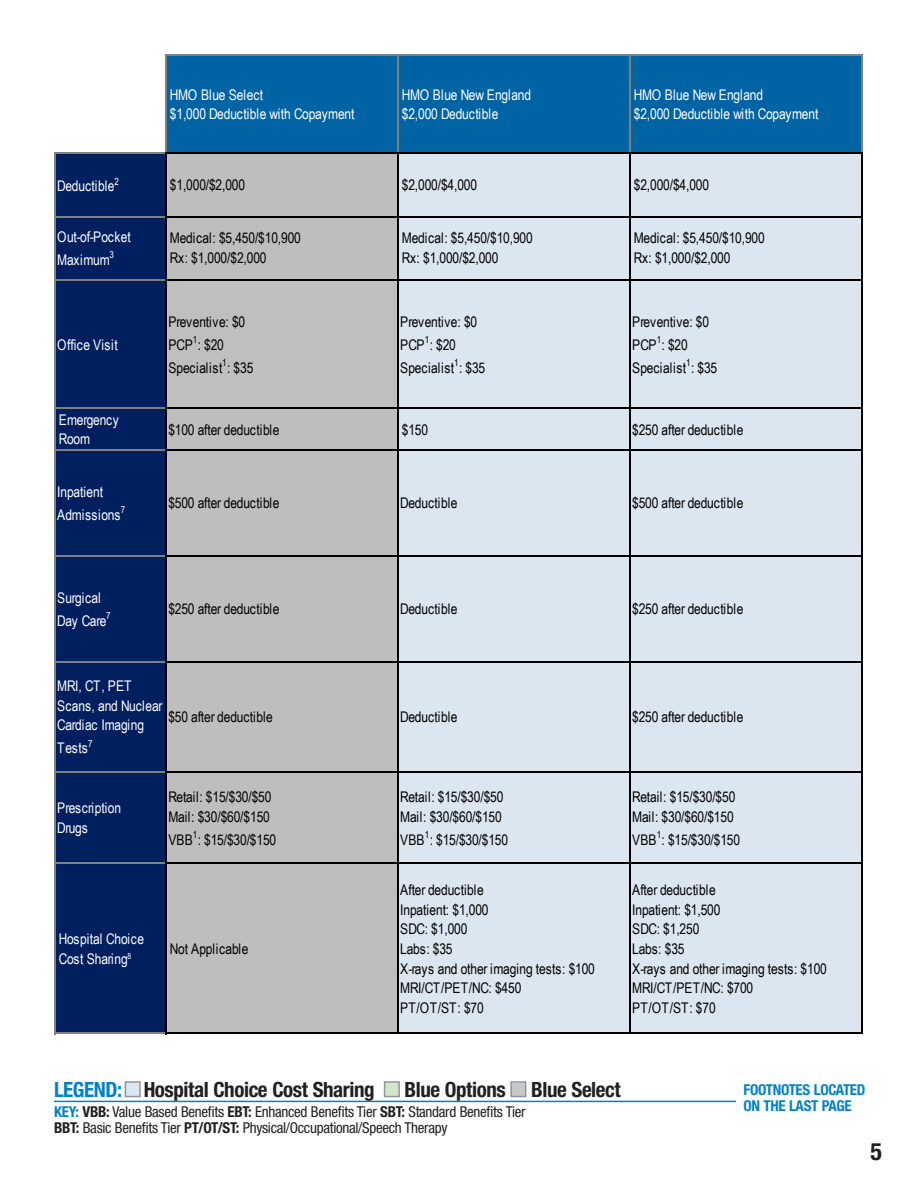
<style>
.page{position:relative;width:918px;height:1188px;background:#fff}
.page>*{position:absolute;margin:0;border:0;box-sizing:border-box;transform-origin:0 0}
.t1{font:700 condensed 24px "Helvetica Neue LT Std";color:#231f20}
.text{font:700 condensed 21px "Helvetica Neue LT Std";letter-spacing:-.02em;color:#231f20}
.text-2{font:condensed 15px/16.5px "Helvetica Neue LT Std";letter-spacing:-.02em;color:#231f20}
.text-3{font:700 condensed 15px/16.5px "Helvetica Neue LT Std";letter-spacing:-.02em;color:#0082c8}
.t2{font:14.7px/19.6px "Arial Narrow";letter-spacing:-.01em;color:#000}
.t3{font:14.7px/19.6px "Arial Narrow";letter-spacing:-.01em;color:#fff}
.t4{font:14.7px "Arial Narrow";letter-spacing:.035em;color:#fff}
.s1{color:#0082c8}
.s2{color:#dce6f1}
.s3{color:#d1e7c6}
.s4{color:#c7c8ca}
.s5{font-weight:700;color:#0082c8}
.s6{font-weight:700}
</style>
<div class="page">
<hr style="left:54px;top:1101px;width:864px;height:1px;background:#0082c8">
<div style="left:125px;top:1081px;width:16px;height:16px;border:2px solid #939598"></div>
<div style="left:384px;top:1081px;width:16px;height:16px;border:2px solid #939598"></div>
<div style="left:510px;top:1081px;width:16px;height:16px;border:2px solid #939598"></div>
<div style="left:737px;top:1084px;width:181px;height:50px;background:#fff"></div>
<div style="left:165px;top:56px;width:698px;height:98px;background:#0063a3"></div>
<div style="left:56px;top:152px;width:111px;height:129px;background:#001f5f"></div>
<div style="left:165px;top:152px;width:234px;height:129px;background:#bebebe"></div>
<div style="left:397px;top:152px;width:465px;height:129px;background:#dce6f0"></div>
<div style="left:56px;top:279px;width:111px;height:129px;background:#001f5f"></div>
<div style="left:165px;top:279px;width:234px;height:129px;background:#bfbfbf"></div>
<div style="left:397px;top:279px;width:465px;height:129px;background:#dce6f0"></div>
<div style="left:56px;top:407px;width:111px;height:44px;background:#001f5f"></div>
<div style="left:165px;top:407px;width:234px;height:44px;background:#bebebe"></div>
<div style="left:397px;top:407px;width:465px;height:44px;background:#dce6f0"></div>
<div style="left:56px;top:449px;width:111px;height:324px;background:#001f5f"></div>
<div style="left:165px;top:449px;width:234px;height:324px;background:#bebebe"></div>
<div style="left:397px;top:449px;width:234px;height:324px;background:#dce6f0"></div>
<div style="left:629px;top:449px;width:234px;height:324px;background:#dce6f0"></div>
<div style="left:56px;top:771px;width:111px;height:263px;background:#001f5f"></div>
<div style="left:165px;top:771px;width:234px;height:263px;background:#bebebe"></div>
<div style="left:397px;top:771px;width:465px;height:263px;background:#dce6f0"></div>
<hr style="left:56px;top:152px;width:109px;height:2px;background:#808080">
<hr style="left:165px;top:54px;width:2px;height:98px;background:#808080">
<hr style="left:397px;top:56px;width:2px;height:96px;background:#808080">
<hr style="left:629px;top:56px;width:2px;height:96px;background:#808080">
<hr style="left:861px;top:56px;width:2px;height:96px;background:#808080">
<hr style="left:56px;top:216px;width:109px;height:1px;background:#808080">
<hr style="left:56px;top:279px;width:109px;height:2px;background:#808080">
<hr style="left:56px;top:407px;width:109px;height:1px;background:#808080">
<hr style="left:56px;top:449px;width:109px;height:2px;background:#808080">
<hr style="left:56px;top:555px;width:109px;height:2px;background:#808080">
<hr style="left:56px;top:662px;width:109px;height:1px;background:#808080">
<hr style="left:56px;top:771px;width:109px;height:2px;background:#808080">
<hr style="left:56px;top:863px;width:109px;height:1px;background:#808080">
<hr style="left:56px;top:1032px;width:109px;height:2px;background:#808080">
<hr style="left:165px;top:152px;width:2px;height:882px;background:#000">
<hr style="left:397px;top:154px;width:2px;height:880px;background:#000">
<hr style="left:629px;top:154px;width:2px;height:880px;background:#000">
<hr style="left:861px;top:154px;width:2px;height:880px;background:#000">
<hr style="left:54px;top:152px;width:2px;height:882px;background:#808080">
<hr style="left:167px;top:54px;width:696px;height:2px;background:#808080">
<hr style="left:167px;top:152px;width:696px;height:2px;background:#000">
<hr style="left:167px;top:216px;width:696px;height:1px;background:#000">
<hr style="left:167px;top:279px;width:696px;height:2px;background:#000">
<hr style="left:167px;top:407px;width:696px;height:1px;background:#000">
<hr style="left:167px;top:449px;width:696px;height:2px;background:#000">
<hr style="left:167px;top:555px;width:696px;height:2px;background:#000">
<hr style="left:167px;top:662px;width:696px;height:1px;background:#000">
<hr style="left:167px;top:771px;width:696px;height:2px;background:#000">
<hr style="left:167px;top:863px;width:696px;height:1px;background:#000">
<hr style="left:167px;top:1032px;width:696px;height:2px;background:#000">
<p class="t3" style="left:170px;top:84px;width:186px">HMO Blue Select<br>$1,000 Deductible with Copayment</p>
<p class="t3" style="left:402px;top:84px;width:131px">HMO Blue New England $2,000 Deductible</p>
<p class="t3" style="left:634px;top:84px;width:186px">HMO Blue New England<br>$2,000 Deductible with Copayment</p>
<p class="t3" style="left:57px;top:176px;width:63px">Deductible<sup>2</sup></p>
<p class="t2" style="left:170px;top:174px;width:77px">$1,000/$2,000</p>
<p class="t2" style="left:402px;top:174px;width:77px">$2,000/$4,000</p>
<p class="t2" style="left:634px;top:174px;width:77px">$2,000/$4,000</p>
<p class="t3" style="left:57px;top:225px;width:75px;line-height:22.8px">Out-of-Pocket<br>Maximum<sup>3</sup></p>
<p class="t2" style="left:170px;top:228px;width:133px">Medical: $5,450/$10,900<br>Rx: $1,000/$2,000</p>
<p class="t2" style="left:402px;top:228px;width:133px">Medical: $5,450/$10,900<br>Rx: $1,000/$2,000</p>
<p class="t2" style="left:634px;top:228px;width:133px">Medical: $5,450/$10,900<br>Rx: $1,000/$2,000</p>
<p class="t4" style="left:57px;top:334px;width:62px">Office Visit</p>
<p class="t2" style="left:168px;top:310px;width:87px;line-height:22.8px">Preventive: $0<br>PCP<sup>1</sup>: $20<br>Specialist<sup>1</sup>: $35</p>
<p class="t2" style="left:400px;top:310px;width:87px;line-height:22.8px">Preventive: $0<br>PCP<sup>1</sup>: $20<br>Specialist<sup>1</sup>: $35</p>
<p class="t2" style="left:632px;top:310px;width:87px;line-height:22.8px">Preventive: $0<br>PCP<sup>1</sup>: $20<br>Specialist<sup>1</sup>: $35</p>
<p class="t3" style="left:59px;top:409px;width:61px">Emergency<br>Room</p>
<p class="t2" style="left:168px;top:419px;width:113px">$100 after deductible</p>
<p class="t2" style="left:402px;top:419px;width:28px">$150</p>
<p class="t2" style="left:632px;top:419px;width:113px">$250 after deductible</p>
<p class="t3" style="left:57px;top:480px;width:70px;line-height:22.8px">Inpatient<br>Admissions<sup>7</sup></p>
<p class="t2" style="left:168px;top:493px;width:113px">$500 after deductible</p>
<p class="t2" style="left:400px;top:493px;width:59px">Deductible</p>
<p class="t2" style="left:632px;top:493px;width:113px">$500 after deductible</p>
<p class="t3" style="left:57px;top:586px;width:55px;line-height:22.8px">Surgical<br>Day Care<sup>7</sup></p>
<p class="t2" style="left:168px;top:599px;width:113px">$250 after deductible</p>
<p class="t2" style="left:400px;top:599px;width:59px">Deductible</p>
<p class="t2" style="left:632px;top:599px;width:113px">$250 after deductible</p>
<p class="t3" style="left:57px;top:675px;width:107px">MRI, CT, PET<br>Scans, and Nuclear<br>Cardiac Imaging</p>
<p class="t3" style="left:57px;top:738px;width:37px">Tests<sup>7</sup></p>
<p class="t2" style="left:168px;top:706px;width:106px">$50 after deductible</p>
<p class="t2" style="left:400px;top:706px;width:59px">Deductible</p>
<p class="t2" style="left:632px;top:706px;width:113px">$250 after deductible</p>
<p class="t3" style="left:57px;top:798px;width:65px">Prescription<br>Drugs</p>
<p class="t2" style="left:168px;top:787px;width:105px">Retail: $15/$30/$50<br>Mail: $30/$60/$150</p>
<p class="t2" style="left:168px;top:829px;width:109px">VBB<sup>1</sup>: $15/$30/$150</p>
<p class="t3" style="left:59px;top:929px;width:87px">Hospital Choice<br>Cost Sharing<sup>8</sup></p>
<p class="t2" style="left:170px;top:938px;width:80px">Not Applicable</p>
<p class="t2" style="left:400px;top:787px;width:105px">Retail: $15/$30/$50<br>Mail: $30/$60/$150</p>
<p class="t2" style="left:400px;top:829px;width:109px">VBB<sup>1</sup>: $15/$30/$150</p>
<p class="t2" style="left:632px;top:787px;width:105px">Retail: $15/$30/$50<br>Mail: $30/$60/$150</p>
<p class="t2" style="left:632px;top:829px;width:109px">VBB<sup>1</sup>: $15/$30/$150</p>
<p class="t2" style="left:400px;top:880px;width:196px">After deductible<br>Inpatient: $1,000<br>SDC: $1,000<br>Labs: $35<br>X-rays and other imaging tests: $100<br>MRI/CT/PET/NC: $450<br>PT/OT/ST: $70</p>
<p class="t2" style="left:632px;top:880px;width:196px">After deductible<br>Inpatient: $1,500<br>SDC: $1,250<br>Labs: $35<br>X-rays and other imaging tests: $100<br>MRI/CT/PET/NC: $700<br>PT/OT/ST: $70</p>
<p class="text" style="left:54px;top:1077px;width:568px"><span class="s1">LEGEND:</span><span class="s2">■</span> Hospital Choice Cost Sharing <span class="s3">■</span> Blue Options <span class="s4">■</span> Blue Select</p>
<p class="text-2" style="left:54px;top:1103px;width:473px"><span class="s5">KEY:</span> <span class="s6">VBB:</span> Value Based Benefits <span class="s6">EBT:</span> Enhanced Benefits Tier <span class="s6">SBT:</span> Standard Benefits Tier<br><span class="s6">BBT:</span> Basic Benefits Tier <span class="s6">PT/OT/ST:</span> Physical/Occupational/Speech Therapy</p>
<p class="text-3" style="left:743px;top:1081px;width:124px">FOOTNOTES LOCATED<br>ON THE LAST PAGE</p>
<p class="t1" style="left:870px;top:1137px;width:13px">5</p>
</div>
